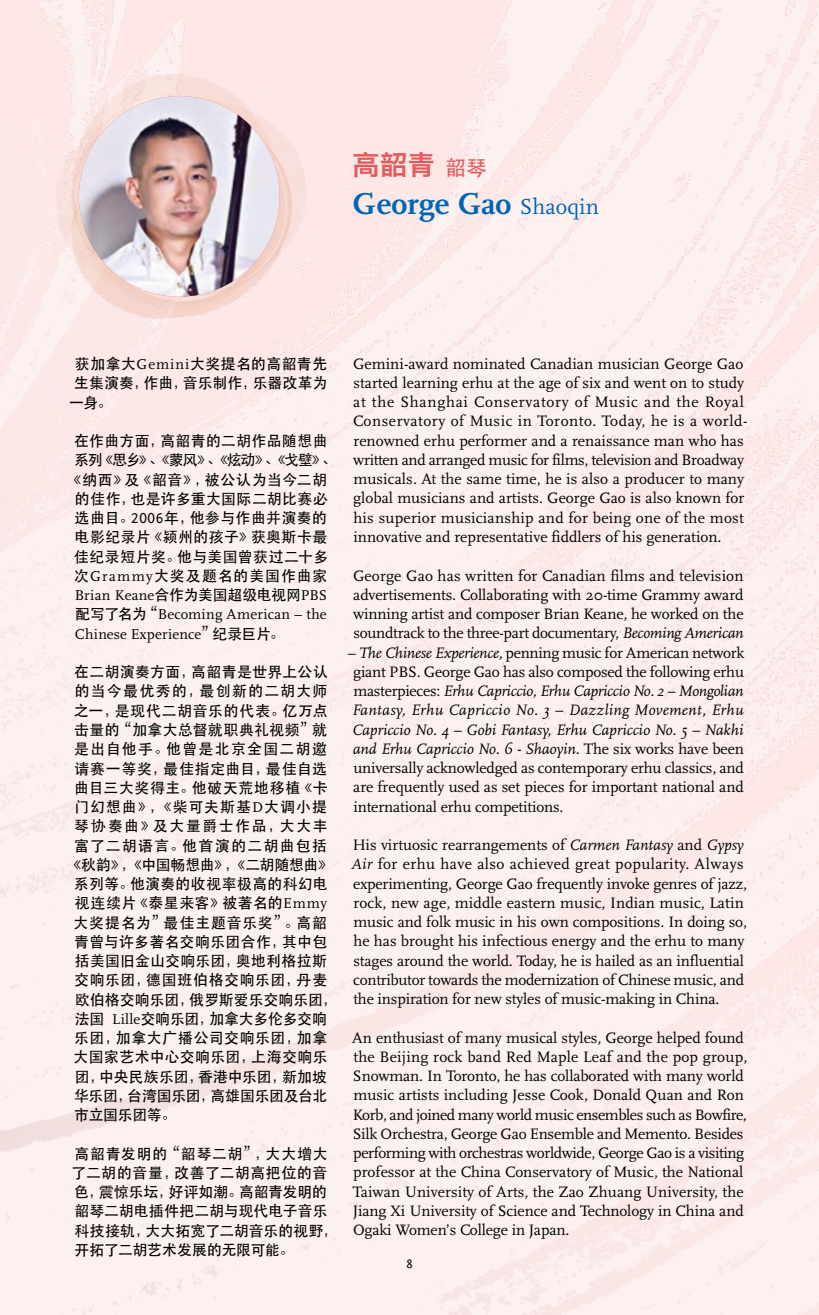
<style>
.page{position:relative;width:819px;height:1315px;background:#fff}
.page>*{position:absolute;margin:0;border:0;box-sizing:border-box;transform-origin:0 0}
.t1{font:700 31.5px "Scala";color:#0066b3}
.t2{font:27.12px "Hiragino Sans GB W6";color:#e35a5c}
.t3{font:15.75px/19.2px "Scala";letter-spacing:-.005em;color:#000}
.t4{font:500 14.88px/19.2px "ST Heiti SC";letter-spacing:.025em;color:#000}
.t5{font:14.88px/19.2px "Scala";letter-spacing:.01em;color:#000;text-align:justify}
.t6{font:500 14.88px "ST Heiti SC";letter-spacing:.05em;color:#000}
.t7{font:500 14.88px "ST Heiti SC";letter-spacing:.045em;color:#000}
.t8{font:500 14.88px "ST Heiti SC";letter-spacing:.09em;color:#000}
.t9{font:500 14.88px "ST Heiti SC";letter-spacing:-.03em;color:#000}
.t10{font:500 14.88px "ST Heiti SC";letter-spacing:-.01em;color:#000}
.t11{font:500 14.88px "ST Heiti SC";letter-spacing:.005em;color:#000}
.t12{font:500 14.88px "ST Heiti SC";letter-spacing:.065em;color:#000}
.t13{font:500 14.88px "ST Heiti SC";color:#000}
.t14{font:500 14.88px "ST Heiti SC";letter-spacing:-.005em;color:#000}
.t15{font:500 14.88px "ST Heiti SC";letter-spacing:-.02em;color:#000}
.t16{font:500 14.88px "ST Heiti SC";letter-spacing:.07em;color:#000}
.t17{font:500 14.88px "ST Heiti SC";letter-spacing:.085em;color:#000}
.t18{font:500 14.88px "ST Heiti SC";letter-spacing:.115em;color:#000}
.t19{font:12.6px "Scala Sans Caps";color:#000}
.s1{font-family:"ST Heiti SC";font-weight:500;font-size:21px}
.s2{font-weight:400;font-size:22.75px}
.s3{font-family:"Scala";font-weight:400}
.s4{font-family:"Scala Sans Caps";font-weight:400}
.s5{font-family:"ST Heiti SC";font-weight:500}
.s6{font-style:italic}
</style>
<div class="page">
<img style="left:0;top:0;width:819px;height:1315px">
<img style="left:46px;top:63px;width:270px;height:264px">
<img style="left:79px;top:96px;width:201px;height:201px;border-radius:100px">
<h2 class="t2" style="left:352px;top:147px;width:136px">高韶青 <span class="s1">韶琴</span></h2>
<h1 class="t1" style="left:352px;top:185px;width:248px">George Gao <span class="s2">Shaoqin</span></h1>
<p class="t4" style="left:75px;top:354px;width:254px">获加拿大<span class="s3">Gemini</span>大奖提名的高韶青先</p>
<p class="t11" style="left:74px;top:375px;width:255px">生集演奏，作曲，音乐制作，乐器改革为</p>
<p class="t4" style="left:69px;top:392px;width:45px">一身。</p>
<p class="t4" style="left:74px;top:431px;width:255px">在作曲方面，高韶青的二胡作品随想曲</p>
<p class="t4" style="left:74px;top:450px;width:264px">系列《思乡》、《蒙风》、《炫动》、《戈壁》、</p>
<p class="t4" style="left:66px;top:469px;width:262px">《纳西》及《韶音》，被公认为当今二胡</p>
<p class="t4" style="left:75px;top:488px;width:254px">的佳作，也是许多重大国际二胡比赛必</p>
<p class="t4" style="left:75px;top:508px;width:254px">选曲目。<span class="s4">2006</span>年，他参与作曲并演奏的</p>
<p class="t4" style="left:75px;top:527px;width:254px">电影纪录片《颍州的孩子》获奥斯卡最</p>
<p class="t4" style="left:74px;top:546px;width:256px">佳纪录短片奖。他与美国曾获过二十多</p>
<p class="t12" style="left:74px;top:567px;width:255px">次<span class="s3">Grammy</span>大奖及题名的美国作曲家</p>
<p class="t5" style="left:75px;top:586px;width:254px">Brian Keane<span class="s5">合作为美国超级电视网</span>PBS<span class="s5">配写了名为“</span>Becoming American – the Chinese Experience<span class="s5">”纪录巨片。</span></p>
<p class="t4" style="left:74px;top:662px;width:256px">在二胡演奏方面，高韶青是世界上公认</p>
<p class="t8" style="left:75px;top:683px;width:254px">的当今最优秀的，最创新的二胡大师</p>
<p class="t6" style="left:74px;top:702px;width:255px">之一，是现代二胡音乐的代表。亿万点</p>
<p class="t4" style="left:74px;top:719px;width:254px">击量的“加拿大总督就职典礼视频”就</p>
<p class="t17" style="left:74px;top:740px;width:254px">是出自他手。他曾是北京全国二胡邀</p>
<p class="t6" style="left:75px;top:760px;width:254px">请赛一等奖，最佳指定曲目，最佳自选</p>
<p class="t7" style="left:74px;top:779px;width:255px">曲目三大奖得主。他破天荒地移植《卡</p>
<p class="t16" style="left:74px;top:798px;width:254px">门幻想曲》，《柴可夫斯基<span class="s3">D</span>大调小提</p>
<p class="t18" style="left:74px;top:817px;width:255px">琴协奏曲》及大量爵士作品，大大丰</p>
<p class="t8" style="left:74px;top:837px;width:254px">富了二胡语言。他首演的二胡曲包括</p>
<p class="t9" style="left:66px;top:856px;width:268px">《秋韵》，《中国畅想曲》，《二胡随想曲》</p>
<p class="t4" style="left:74px;top:873px;width:255px">系列等。他演奏的收视率极高的科幻电</p>
<p class="t4" style="left:75px;top:893px;width:254px">视连续片《泰星来客》被著名的<span class="s3">Emmy</span></p>
<p class="t6" style="left:74px;top:914px;width:255px">大奖提名为”最佳主题音乐奖”。高韶</p>
<p class="t4" style="left:74px;top:931px;width:254px">青曾与许多著名交响乐团合作，其中包</p>
<p class="t4" style="left:75px;top:950px;width:254px">括美国旧金山交响乐团，奥地利格拉斯</p>
<p class="t7" style="left:74px;top:971px;width:254px">交响乐团，德国班伯格交响乐团，丹麦</p>
<p class="t13" style="left:75px;top:991px;width:263px">欧伯格交响乐团，俄罗斯爱乐交响乐团，</p>
<p class="t10" style="left:75px;top:1010px;width:254px">法国 <span class="s3">Lille</span>交响乐团，加拿大多伦多交响</p>
<p class="t4" style="left:74px;top:1027px;width:254px">乐团，加拿大广播公司交响乐团，加拿</p>
<p class="t4" style="left:74px;top:1047px;width:255px">大国家艺术中心交响乐团，上海交响乐</p>
<p class="t14" style="left:75px;top:1068px;width:254px">团，中央民族乐团，香港中乐团，新加坡</p>
<p class="t15" style="left:74px;top:1087px;width:255px">华乐团，台湾国乐团，高雄国乐团及台北</p>
<p class="t4" style="left:74px;top:1104px;width:103px">市立国乐团等。</p>
<p class="t4" style="left:71px;top:1143px;width:267px">高韶青发明的“韶琴二胡”，大大增大了二胡的音量，改善了二胡高把位的音色，震惊乐坛，好评如潮。高韶青发明的韶琴二胡电插件把二胡与现代电子音乐科技接轨，大大拓宽了二胡音乐的视野，开拓了二胡艺术发展的无限可能。</p>
<p class="t3" style="left:353px;top:354px;width:396px">Gemini-award nominated Canadian musician George Gao started learning erhu at the age of six and went on to study at the Shanghai Conservatory of Music and the Royal Conservatory of Music in Toronto. Today, he is a world&shy;renowned erhu performer and a renaissance man who has written and arranged music for films, television and Broadway musicals. At the same time, he is also a producer to many global musicians and artists. George Gao is also known for his superior musicianship and for being one of the most innovative and representative fiddlers of his generation.</p>
<p class="t3" style="left:353px;top:566px;width:392px;text-align:justify">George Gao has written for Canadian films and television advertisements. Collaborating with 20-time Grammy award winning artist and composer Brian Keane, he worked on the soundtrack to the three-part documentary, <span class="s6">Becoming American</span></p>
<p class="t3" style="left:352px;top:643px;width:394px;text-align:justify;text-indent:-5px"><span class="s6">– The Chinese Experience</span>, penning music for American network giant PBS. George Gao has also composed the following erhu masterpieces: <span class="s6">Erhu Capriccio, Erhu Capriccio No. 2 – Mongolian Fantasy, Erhu Capriccio No. 3 – Dazzling Movement, Erhu Capriccio No. 4 – Gobi Fantasy, Erhu Capriccio No. 5 – Nakhi and Erhu Capriccio No. 6 - Shaoyin</span>. The six works have been universally acknowledged as contemporary erhu classics, and are frequently used as set pieces for important national and international erhu competitions.</p>
<p class="t3" style="left:351px;top:835px;width:397px">His virtuosic rearrangements of <span class="s6">Carmen Fantasy</span> and <span class="s6">Gypsy Air</span> for erhu have also achieved great popularity. Always experimenting, George Gao frequently invoke genres of jazz, rock, new age, middle eastern music, Indian music, Latin music and folk music in his own compositions. In doing so, he has brought his infectious energy and the erhu to many stages around the world. Today, he is hailed as an influential contributor towards the modernization of Chinese music, and the inspiration for new styles of music-making in China.</p>
<p class="t3" style="left:352px;top:1028px;width:396px">An enthusiast of many musical styles, George helped found the Beijing rock band Red Maple Leaf and the pop group, Snowman. In Toronto, he has collaborated with many world music artists including Jesse Cook, Donald Quan and Ron Korb, and joined many world music ensembles such as Bowfire, Silk Orchestra, George Gao Ensemble and Memento. Besides performing with orchestras worldwide, George Gao is a visiting professor at the China Conservatory of Music, the National Taiwan University of Arts, the Zao Zhuang University, the Jiang Xi University of Science and Technology in China and Ogaki Women’s College in Japan.</p>
<p class="t19" style="left:406px;top:1257px;width:8px">8</p>
</div>
